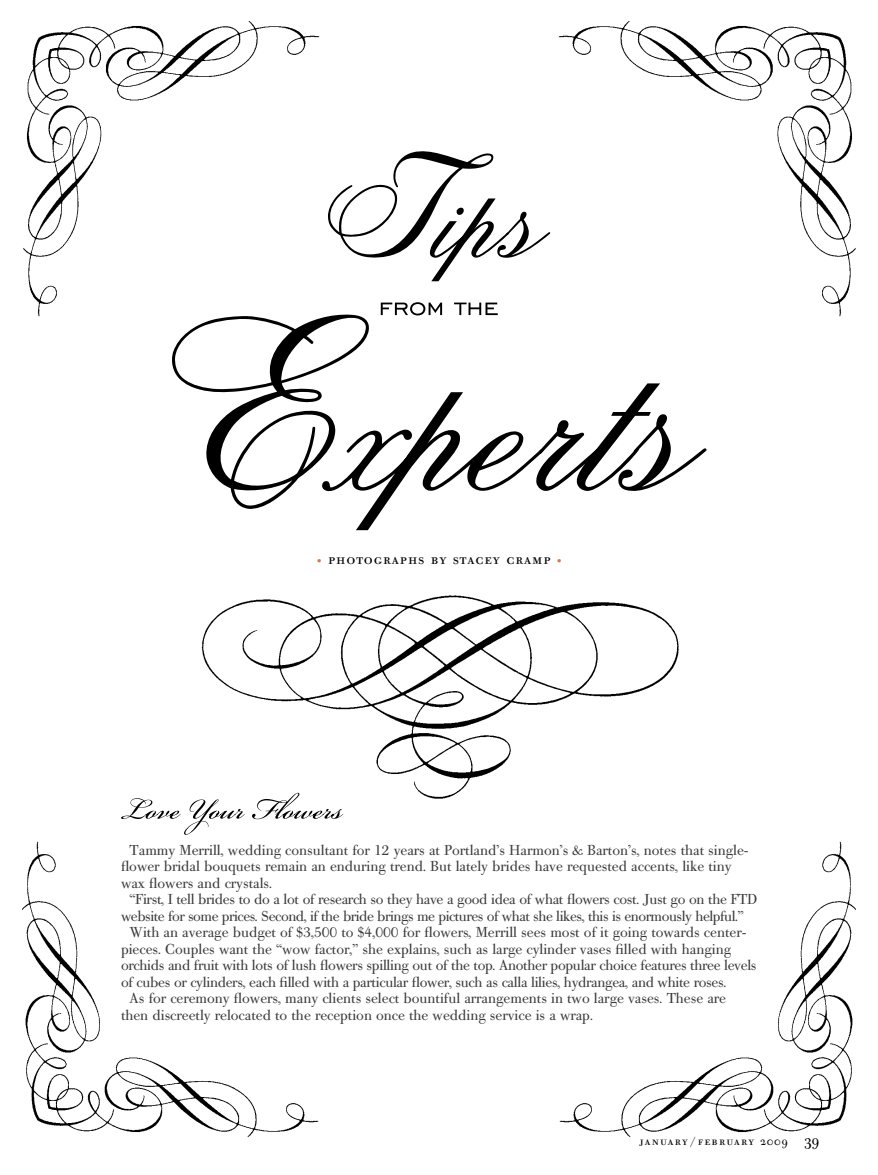
<style>
.page{position:relative;width:878px;height:1175px;background:#fff}
.page>*{position:absolute;margin:0;border:0;box-sizing:border-box;transform-origin:0 0}
.PCL_Photo_Cred_Byline{font:15px "Bodoni Old Face BE Regular SC";letter-spacing:.06em;color:#000}
.PCL_Body_Copy{font:14.25px/16.5px "Bodoni Old Face BE";letter-spacing:-.02em;color:#393939}
.PCL_Body_Copy-2{font:14.25px/16.5px "Bodoni Old Face BE";color:#393939}
.PCL_Body_Copy-3{font:14.25px/16.5px "Bodoni Old Face BE";letter-spacing:-.03em;color:#393939}
.t1{font:12px "Bodoni Old Face BE Regular SC";letter-spacing:.1em;color:#000}
.s1{color:#d27a43}
.s2{font-size:15px}
</style>
<div class="page">
<img style="left:23px;top:21px;width:297px;height:296px">
<img style="left:559px;top:841px;width:297px;height:296px">
<img style="left:558px;top:21px;width:298px;height:296px">
<img style="left:22px;top:841px;width:297px;height:296px">
<svg style="left:328px;top:151px;width:222px;height:130px"></svg>
<svg style="left:170px;top:314px;width:537px;height:216px"></svg>
<svg style="left:381px;top:302px;width:116px;height:13px"></svg>
<img style="left:201px;top:595px;width:477px;height:204px">
<svg style="left:121px;top:792px;width:222px;height:42px"></svg>
<p class="PCL_Photo_Cred_Byline" style="left:317px;top:549px;width:246px"><span class="s1">•</span> photographs by stacey cramp <span class="s1">•</span></p>
<p class="PCL_Body_Copy-2" style="left:121px;top:841px;width:629px;text-indent:9px">Tammy Merrill, wedding consultant for 12 years at Portland’s Harmon’s &amp; Barton’s, notes that single&shy;flower bridal bouquets remain an enduring trend. But lately brides have requested accents, like tiny wax flowers and crystals.</p>
<p class="PCL_Body_Copy-3" style="left:121px;top:891px;width:637px;text-indent:9px">“First, I tell brides to do a lot of research so they have a good idea of what flowers cost. Just go on the FTD website for some prices. Second, if the bride brings me pictures of what she likes, this is enormously helpful.”</p>
<p class="PCL_Body_Copy" style="left:121px;top:924px;width:637px;text-indent:9px">With an average budget of $3,500 to $4,000 for flowers, Merrill sees most of it going towards center&shy;pieces. Couples want the “wow factor,” she explains, such as large cylinder vases filled with hanging orchids and fruit with lots of lush flowers spilling out of the top. Another popular choice features three levels of cubes or cylinders, each filled with a particular flower, such as calla lilies, hydrangea, and white roses.</p>
<p class="PCL_Body_Copy-2" style="left:121px;top:990px;width:606px;text-indent:9px">As for ceremony flowers, many clients select bountiful arrangements in two large vases. These are then discreetly relocated to the reception once the wedding service is a wrap.</p>
<p class="t1" style="left:639px;top:1132px;width:181px">january/february 2009 <span class="s2">39</span></p>
</div>
